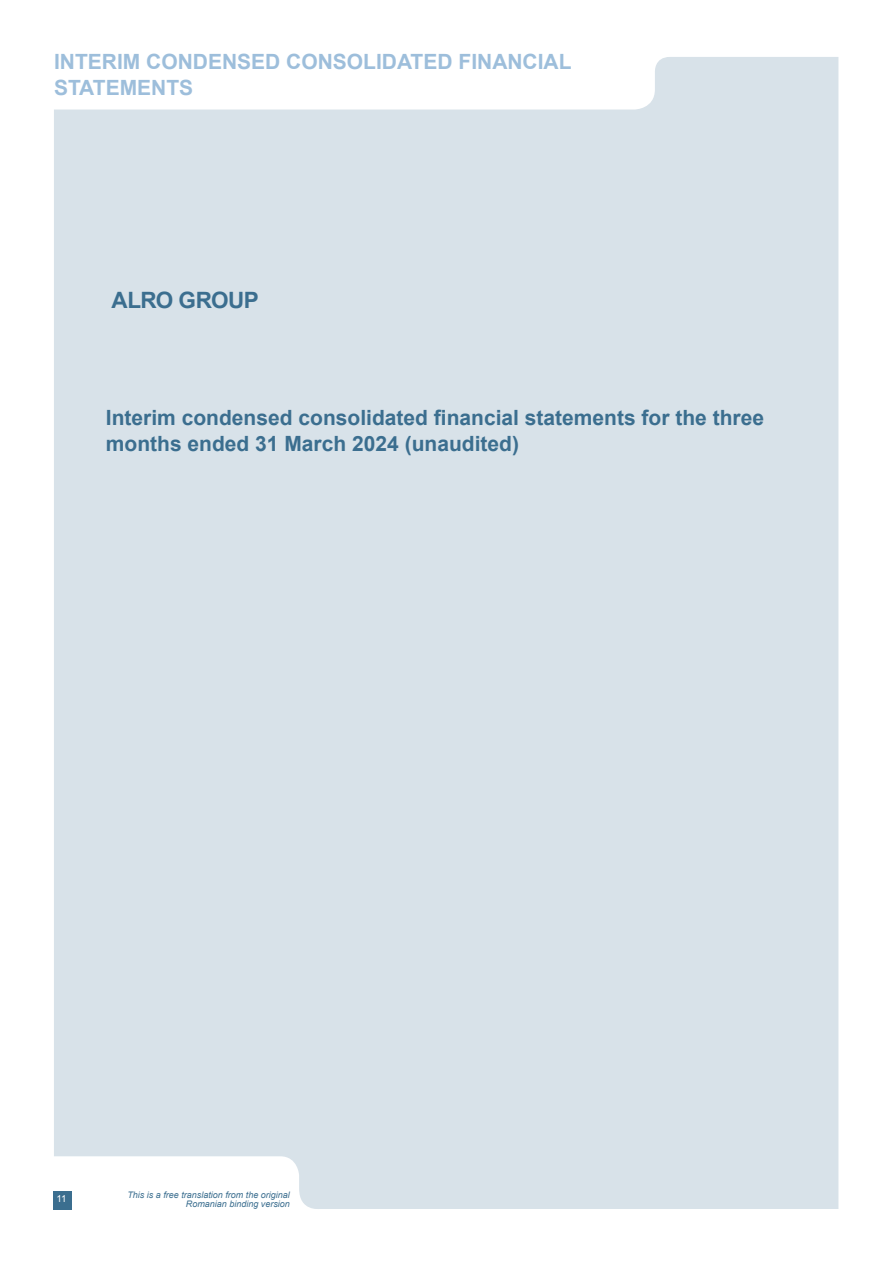
<style>
.page{position:relative;width:893px;height:1263px;background:#fff}
.page>*{position:absolute;margin:0;border:0;box-sizing:border-box;transform-origin:0 0}
.t1{font:700 22.5px "Arial";letter-spacing:-.025em;color:#3b6e8f}
.t2{font:700 21px/25.2px "Arial";color:#3b6e8f}
.t3{font:700 21px/25.2px "Arial";color:#9dbedb}
.t4{font:9.75px "Arial";color:#fff}
.t5{font:italic 9px/9px "Arial";color:#3b6e8f;text-align:right}
</style>
<div class="page">
<div style="left:54px;top:57px;width:784px;height:1153px;background:#d8e2e9"></div>
<div style="left:54px;top:1191px;width:18px;height:18px;background:#3b6e8f"></div>
<p class="t3" style="left:54px;top:50px;width:519px">INTERIM CONDENSED CONSOLIDATED FINANCIAL<br>STATEMENTS</p>
<p class="t1" style="left:112px;top:284px;width:149px">ALRO GROUP</p>
<p class="t2" style="left:106px;top:406px;width:660px">Interim condensed consolidated financial statements for the three months ended 31 March 2024 (unaudited)</p>
<p class="t4" style="left:57px;top:1192px;width:12px">11</p>
<p class="t5" style="left:127px;top:1190px;width:164px">This is a free translation from the original<br>Romanian binding version</p>
</div>
